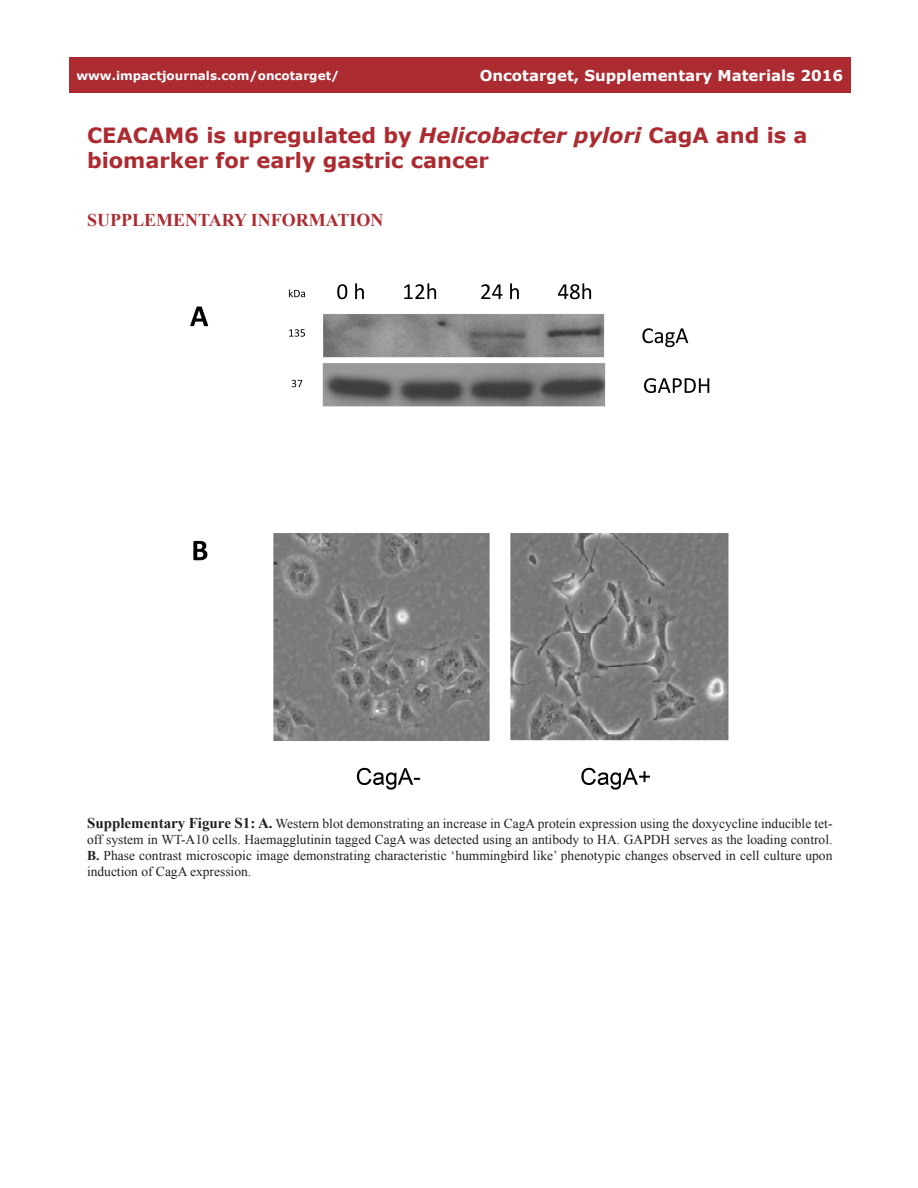
<style>
.page{position:relative;width:918px;height:1188px;background:#fff}
.page>*{position:absolute;margin:0;border:0;box-sizing:border-box;transform-origin:0 0}
.Heading{font:700 21px/25.2px "Verdana";color:#ac2b31}
.Heading-2{font:700 18px "Times New Roman";color:#ac2b31}
.t1{font:700 15px "Verdana";color:#fff}
.figuretext{font:13.5px/16.2px "Times New Roman";color:#231f20;text-align:justify}
.t2{font:700 12px "Verdana";color:#fff}
.s1{font-style:italic}
.s2{font-weight:700;font-size:15px}
.s3{font-weight:700}
</style>
<div class="page">
<div style="left:69px;top:57px;width:781px;height:36px;background:#ac2b31"></div>
<img style="left:190px;top:283px;width:539px;height:507px">
<p class="t2" style="left:76px;top:67px;width:264px">www.impactjournals.com/oncotarget/</p>
<p class="t1" style="left:480px;top:65px;width:365px">Oncotarget, Supplementary Materials 2016</p>
<p class="Heading" style="left:87px;top:122px;width:722px">CEACAM6 is upregulated by <span class="s1">Helicobacter pylori</span> CagA and is a biomarker for early gastric cancer</p>
<p class="Heading-2" style="left:87px;top:207px;width:298px">SUPPLEMENTARY INFORMATION</p>
<p class="figuretext" style="left:87px;top:815px;width:747px"><span class="s2">Supplementary Figure S1: A.</span> Western blot demonstrating an increase in CagA protein expression using the doxycycline inducible tet&shy;off system in WT-A10 cells. Haemagglutinin tagged CagA was detected using an antibody to HA. GAPDH serves as the loading control.<br><span class="s3">B.</span> Phase contrast microscopic image demonstrating characteristic ‘hummingbird like’ phenotypic changes observed in cell culture upon induction of CagA expression.</p>
</div>
